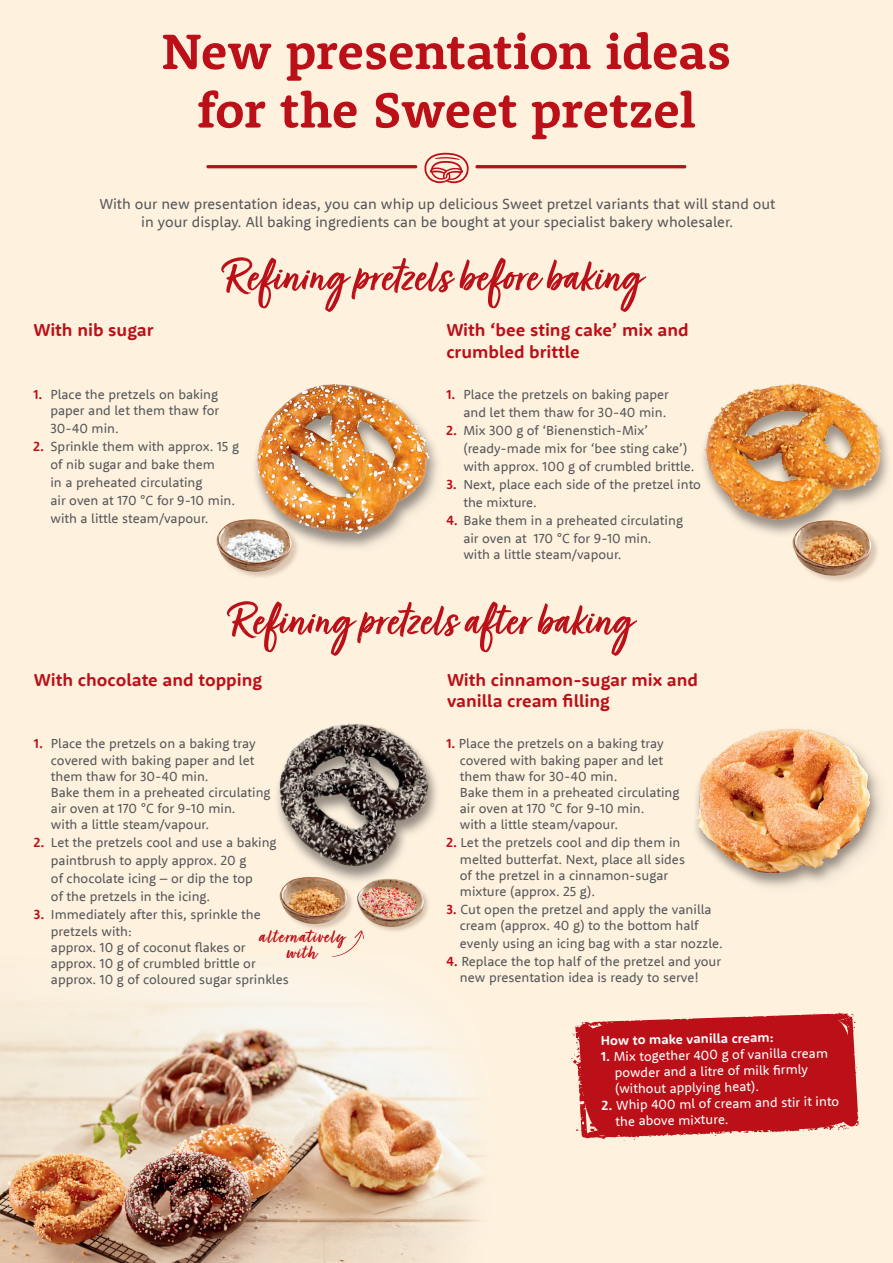
<style>
.page{position:relative;width:893px;height:1263px;background:#fef2df}
.page>*{position:absolute;margin:0;border:0;box-sizing:border-box;transform-origin:0 0}
.t1{font:700 51px/58.5px "Rooney";letter-spacing:-.01em;color:#bb1018;text-align:center}
.t2{font:50.25px "Turbinado Bold Pro";color:#bb1018}
.t3{font:21.45px/16.5px "Turbinado Bold Pro";letter-spacing:.04em;color:#bb1018;text-align:center}
.t4{font:700 18px/21.6px "Rooney Sans";color:#bb1018}
.t5{font:15px/18px "Rooney Sans";color:#57585a;text-align:center}
.t6{font:13.5px/16.2px "Rooney Sans";color:#57585a}
.t7{font:13.5px/16.2px "Rooney Sans";color:#fff}
.t8{font:700 13.5px "Rooney Sans";color:#fff}
.s1{font-weight:700;color:#bb1018}
.s2{font-weight:700}
</style>
<div class="page">
<hr style="left:475px;top:165px;width:211px;height:3px;background:#bb1018;border-radius:2px">
<hr style="left:206px;top:165px;width:211px;height:3px;background:#bb1018;border-radius:2px">
<svg style="left:424px;top:153px;width:45px;height:30px"></svg>
<img style="left:277px;top:723px;width:160px;height:141px">
<svg style="left:571px;top:1013px;width:288px;height:127px;background:#c42e33"></svg>
<img style="left:695px;top:729px;width:186px;height:158px">
<img style="left:255px;top:384px;width:183px;height:164px">
<img style="left:216px;top:512px;width:99px;height:65px">
<img style="left:703px;top:383px;width:186px;height:151px">
<img style="left:773px;top:505px;width:116px;height:77px">
<img style="left:0;top:992px;width:484px;height:271px">
<svg style="left:332px;top:936px;width:32px;height:21px"></svg>
<img style="left:279px;top:864px;width:75px;height:65px">
<img style="left:354px;top:854px;width:83px;height:82px">
<h1 class="t1" style="left:162px;top:21px;width:571px">New presentation ideas for the Sweet pretzel</h1>
<p class="t5" style="left:99px;top:194px;width:678px">With our new presentation ideas, you can whip up delicious Sweet pretzel variants that will stand out in your display. All baking ingredients can be bought at your specialist bakery wholesaler.</p>
<h2 class="t2" style="left:224px;top:249px;width:419px">Refining pretzels before baking</h2>
<h3 class="t4" style="left:33px;top:319px;width:122px">With nib sugar</h3>
<h3 class="t4" style="left:446px;top:319px;width:244px">With ‘bee sting cake’ mix and crumbled brittle</h3>
<p class="t6" style="left:33px;top:386px;width:187px;text-align:right"><span class="s1">1.</span> Place the pretzels on baking paper and let them thaw for</p>
<p class="t6" style="left:50px;top:420px;width:70px">30-40 min.</p>
<p class="t6" style="left:50px;top:437px;width:190px;line-height:18px;text-indent:-17px"><span class="s1">2.</span> Sprinkle them with approx. 15 g of nib sugar and bake them<br>in a preheated circulating<br>air oven at 170 °C for 9-10 min. with a little steam/vapour.</p>
<p class="t6" style="left:446px;top:385px;width:224px;line-height:18px;text-align:right"><span class="s1">1.</span> Place the pretzels on baking paper and let them thaw for 30-40 min.</p>
<p class="t6" style="left:463px;top:421px;width:233px;line-height:18px;text-indent:-17px"><span class="s1">2.</span> Mix 300 g of ‘Bienenstich-Mix’ (ready-made mix for ‘bee sting cake’) with approx. 100 g of crumbled brittle.</p>
<p class="t6" style="left:463px;top:475px;width:239px;line-height:18px;text-indent:-17px"><span class="s1">3.</span> Next, place each side of the pretzel into the mixture.</p>
<p class="t6" style="left:463px;top:511px;width:221px;line-height:18px;text-indent:-17px"><span class="s1">4.</span> Bake them in a preheated circulating air oven at 170 °C for 9-10 min.</p>
<p class="t6" style="left:463px;top:546px;width:160px">with a little steam/vapour.</p>
<h2 class="t2" style="left:230px;top:593px;width:404px">Refining pretzels after baking</h2>
<h3 class="t4" style="left:34px;top:668px;width:230px">With chocolate and topping</h3>
<p class="t6" style="left:51px;top:735px;width:221px;text-indent:-17px"><span class="s1">1.</span> Place the pretzels on a baking tray covered with baking paper and let them thaw for 30-40 min.<br>Bake them in a preheated circulating air oven at 170 °C for 9-10 min.<br>with a little steam/vapour.</p>
<p class="t6" style="left:51px;top:833px;width:227px;line-height:18px;text-indent:-17px"><span class="s1">2.</span> Let the pretzels cool and use a baking paintbrush to apply approx. 20 g<br>of chocolate icing – or dip the top<br>of the pretzels in the icing.</p>
<p class="t6" style="left:51px;top:906px;width:239px;text-indent:-17px"><span class="s1">3.</span> Immediately after this, sprinkle the pretzels with:<br>approx. 10 g of coconut flakes or approx. 10 g of crumbled brittle or approx. 10 g of coloured sugar sprinkles</p>
<h3 class="t3" style="left:259px;top:930px;width:87px">alternatively with</h3>
<h3 class="t4" style="left:447px;top:668px;width:253px">With cinnamon-sugar mix and vanilla cream filling</h3>
<p class="t6" style="left:460px;top:735px;width:221px;text-indent:-14px"><span class="s1">1.</span> Place the pretzels on a baking tray covered with baking paper and let them thaw for 30-40 min.<br>Bake them in a preheated circulating air oven at 170 °C for 9-10 min.<br>with a little steam/vapour.</p>
<p class="t6" style="left:460px;top:834px;width:227px;text-indent:-14px"><span class="s1">2.</span> Let the pretzels cool and dip them in melted butterfat. Next, place all sides of the pretzel in a cinnamon-sugar mixture (approx. 25 g).</p>
<p class="t6" style="left:446px;top:901px;width:267px;text-align:center"><span class="s1">3.</span> Cut open the pretzel and apply the vanilla cream (approx. 40 g) to the bottom half</p>
<p class="t6" style="left:460px;top:935px;width:264px">evenly using an icing bag with a star nozzle.</p>
<p class="t6" style="left:460px;top:953px;width:263px;text-indent:-14px"><span class="s1">4.</span> Replace the top half of the pretzel and your new presentation idea is ready to serve!</p>
<p class="t8" style="left:600px;top:1031px;width:175px;rotate:-1deg">How to make vanilla cream:</p>
<p class="t7" style="left:614px;top:1048px;width:215px;text-indent:-14px;rotate:-1deg"><span class="s2">1.</span> Mix together 400 g of vanilla cream powder and a litre of milk fi rmly (without applying heat).</p>
<p class="t7" style="left:615px;top:1096px;width:225px;text-indent:-13px;rotate:-1deg"><span class="s2">2.</span> Whip 400 ml of cream and stir it into the above mixture.</p>
</div>
